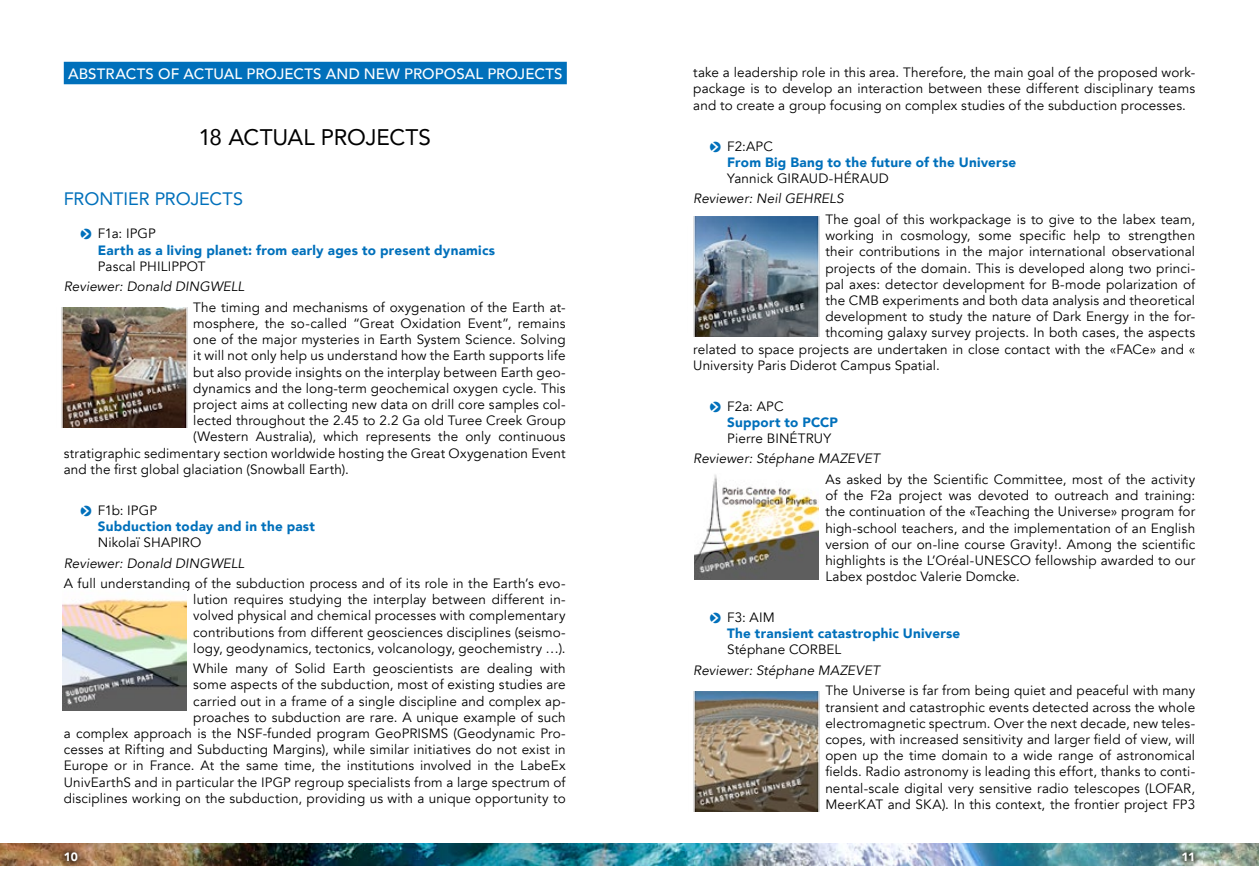
<style>
.page{position:relative;width:1259px;height:893px;background:#fff}
.page>*{position:absolute;margin:0;border:0;box-sizing:border-box;transform-origin:0 0}
.t1{font:22.5px "Avenir";letter-spacing:-.005em;color:#000}
.t2{font:18px "Avenir";color:#0070bb}
.t3{font:500 15px "Avenir";letter-spacing:.01em;color:#fff}
.t4{font:13.5px/16.2px "Avenir";letter-spacing:.01em;color:#000;text-align:justify}
.t5{font:900 13.5px/16.2px "Avenir";letter-spacing:.015em;color:#0070bb}
.t6{font:italic 13.5px "Avenir";letter-spacing:.005em;color:#000}
.t7{font:900 12px "Avenir";color:#fff}
.s1{font-family:"Pointers";font-weight:400}
.s2{font-weight:400;color:#000}
</style>
<div class="page">
<img style="left:0;top:844px;width:1259px;height:21px">
<div style="left:58px;top:845px;width:27px;height:23px;background:#000;opacity:.75"></div>
<div style="left:1176px;top:845px;width:24px;height:23px;background:#000;opacity:.75"></div>
<div style="left:64px;top:62px;width:503px;height:22px;background:#0070bb"></div>
<img style="left:61px;top:308px;width:127px;height:120px">
<img style="left:693px;top:216px;width:127px;height:120px">
<img style="left:693px;top:691px;width:127px;height:120px">
<img style="left:694px;top:474px;width:124px;height:106px">
<img style="left:62px;top:598px;width:124px;height:112px">
<p class="t3" style="left:68px;top:61px;width:496px">ABSTRACTS OF ACTUAL PROJECTS AND NEW PROPOSAL PROJECTS</p>
<h1 class="t1" style="left:198px;top:119px;width:232px">18 ACTUAL PROJECTS</h1>
<h2 class="t2" style="left:64px;top:185px;width:13px">FRON</h2>
<h2 class="t2" style="left:113px;top:185px;width:20px">TIER</h2>
<h2 class="t2" style="left:155px;top:185px;width:88px">PROJECTS</h2>
<p class="t5" style="left:98px;top:225px;width:399px;text-indent:-17px"><span class="s1">O</span> <span class="s2">F1a: IPGP<br></span>Earth as a living planet: from early ages to present dynamics</p>
<p class="t4" style="left:98px;top:258px;width:109px">Pascal PHILIPPOT</p>
<p class="t6" style="left:64px;top:279px;width:182px">Reviewer: Donald DINGWELL</p>
<p class="t4" style="left:193px;top:299px;width:374px">The timing and mechanisms of oxygenation of the Earth at-</p>
<p class="t4" style="left:193px;top:315px;width:374px">mosphere, the so-called “Great Oxidation Event”, remains</p>
<p class="t4" style="left:193px;top:332px;width:374px">one of the major mysteries in Earth System Science. Solving</p>
<p class="t4" style="left:193px;top:348px;width:374px">it will not only help us understand how the Earth supports life</p>
<p class="t4" style="left:193px;top:364px;width:374px">but also provide insights on the interplay between Earth geo-</p>
<p class="t4" style="left:193px;top:380px;width:374px">dynamics and the long-term geochemical oxygen cycle. This</p>
<p class="t4" style="left:193px;top:396px;width:374px">project aims at collecting new data on drill core samples col-</p>
<p class="t4" style="left:193px;top:413px;width:374px">lected throughout the 2.45 to 2.2 Ga old Turee Creek Group</p>
<p class="t4" style="left:193px;top:429px;width:374px">(Western Australia), which represents the only continuous</p>
<p class="t4" style="left:64px;top:445px;width:503px">stratigraphic sedimentary section worldwide hosting the Great Oxygenation Event</p>
<p class="t4" style="left:64px;top:461px;width:287px">and the first global glaciation (Snowball Earth).</p>
<p class="t5" style="left:98px;top:502px;width:219px;text-indent:-17px"><span class="s1">O</span> <span class="s2">F1b: IPGP<br></span>Subduction today and in the past</p>
<p class="t4" style="left:98px;top:535px;width:105px">Nikolaï SHAPIRO</p>
<p class="t6" style="left:64px;top:555px;width:182px">Reviewer: Donald DINGWELL</p>
<p class="t4" style="left:193px;top:575px;width:374px;text-indent:-129px">A full understanding of the subduction process and of its role in the Earth’s evo&shy;lution requires studying the interplay between different in&shy;volved physical and chemical processes with complementary contributions from different geosciences disciplines (seismo&shy;logy, geodynamics, tectonics, volcanology, geochemistry …).</p>
<p class="t4" style="left:64px;top:661px;width:503px;text-align:right">While many of Solid Earth geoscientists are dealing with<br>some aspects of the subduction, most of existing studies are<br>carried out in a frame of a single discipline and complex ap-<br>proaches to subduction are rare. A unique example of such<br>a complex approach is the NSF-funded program GeoPRISMS (Geodynamic Pro&shy;cesses at Rifting and Subducting Margins), while similar initiatives do not exist in Europe or in France. At the same time, the institutions involved in the LabeEx UnivEarthS and in particular the IPGP regroup specialists from a large spectrum of disciplines working on the subduction, providing us with a unique opportunity to</p>
<p class="t4" style="left:693px;top:65px;width:503px">take a leadership role in this area. Therefore, the main goal of the proposed work&shy;package is to develop an interaction between these different disciplinary teams and to create a group focusing on complex studies of the subduction processes.</p>
<p class="t5" style="left:727px;top:137px;width:290px;text-indent:-17px"><span class="s1">O</span> <span class="s2">F2:APC<br></span>From Big Bang to the future of the Universe</p>
<p class="t4" style="left:727px;top:170px;width:163px">Yannick GIRAUD-HÉRAUD</p>
<p class="t6" style="left:693px;top:191px;width:152px">Reviewer: Neil GEHRELS</p>
<p class="t4" style="left:825px;top:211px;width:371px">The goal of this workpackage is to give to the labex team,</p>
<p class="t4" style="left:825px;top:228px;width:371px">working in cosmology, some specific help to strengthen</p>
<p class="t4" style="left:825px;top:244px;width:371px">their contributions in the major international observational</p>
<p class="t4" style="left:825px;top:260px;width:371px">projects of the domain. This is developed along two princi-</p>
<p class="t4" style="left:825px;top:276px;width:371px">pal axes: detector development for B-mode polarization of</p>
<p class="t4" style="left:825px;top:292px;width:371px">the CMB experiments and both data analysis and theoretical</p>
<p class="t4" style="left:825px;top:309px;width:371px">development to study the nature of Dark Energy in the for-</p>
<p class="t4" style="left:825px;top:325px;width:371px">thcoming galaxy survey projects. In both cases, the aspects</p>
<p class="t4" style="left:693px;top:341px;width:503px">related to space projects are undertaken in close contact with the «FACe» and «</p>
<p class="t4" style="left:693px;top:357px;width:248px">University Paris Diderot Campus Spatial.</p>
<p class="t5" style="left:727px;top:397px;width:112px;text-indent:-17px"><span class="s1">O</span> <span class="s2">F2a: APC<br></span>Support to PCCP</p>
<p class="t4" style="left:727px;top:430px;width:105px">Pierre BINÉTRUY</p>
<p class="t6" style="left:693px;top:451px;width:188px">Reviewer: Stéphane MAZEVET</p>
<p class="t4" style="left:825px;top:471px;width:371px">As asked by the Scientific Committee, most of the activity of the F2a project was devoted to outreach and training: the continuation of the «Teaching the Universe» program for high-school teachers, and the implementation of an English version of our on-line course Gravity!. Among the scientific highlights is the L’Oréal-UNESCO fellowship awarded to our Labex postdoc Valerie Domcke.</p>
<p class="t5" style="left:727px;top:609px;width:234px;text-indent:-17px"><span class="s1">O</span> <span class="s2">F3: AIM<br></span>The transient catastrophic Universe</p>
<p class="t4" style="left:727px;top:642px;width:115px">Stéphane CORBEL</p>
<p class="t6" style="left:693px;top:662px;width:188px">Reviewer: Stéphane MAZEVET</p>
<p class="t4" style="left:825px;top:683px;width:371px">The Universe is far from being quiet and peaceful with many transient and catastrophic events detected across the whole electromagnetic spectrum. Over the next decade, new teles&shy;copes, with increased sensitivity and larger field of view, will open up the time domain to a wide range of astronomical fields. Radio astronomy is leading this effort, thanks to conti&shy;nental-scale digital very sensitive radio telescopes (LOFAR, MeerKAT and SKA). In this context, the frontier project FP3</p>
<p class="t7" style="left:64px;top:846px;width:15px">10</p>
<p class="t7" style="left:1181px;top:846px;width:15px">11</p>
</div>
